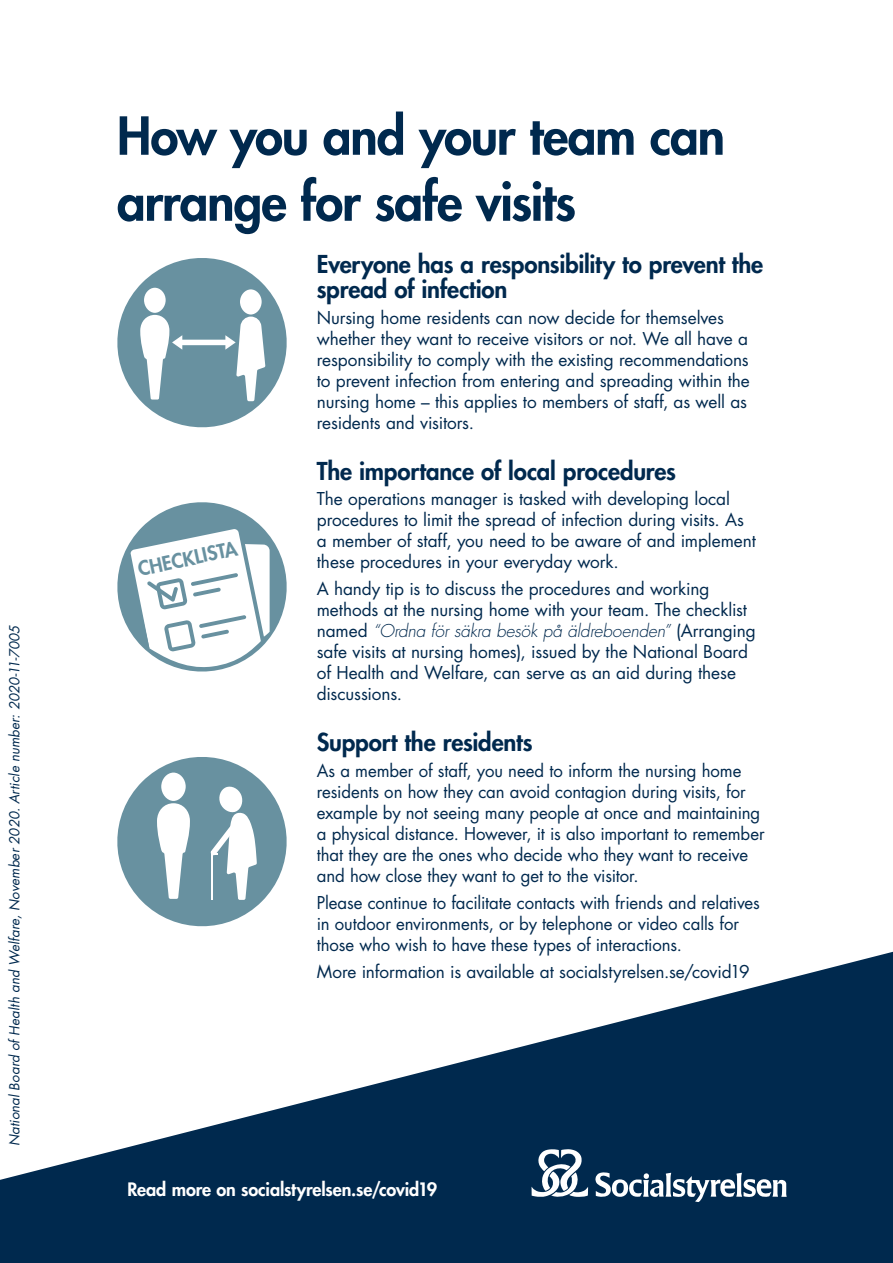
<style>
.page{position:relative;width:893px;height:1263px;background:#fff}
.page>*{position:absolute;margin:0;border:0;box-sizing:border-box;transform-origin:0 0}
.t1{font:800 51px/66px "Futura Std";letter-spacing:-.025em;color:#00294e}
.t2{font:800 24px/25.5px "Futura Std";letter-spacing:-.005em;color:#00294e}
.t3{font:800 19.35px "Futura Std";color:#6891a0}
.t4{font:800 18px "Futura Std";letter-spacing:-.005em;color:#fff}
.t5{font:17.25px/21px "Futura Std";letter-spacing:-.005em;color:#00294e}
.t6{font:italic 13.5px "Futura Std";color:#00294e}
.s1{font-weight:300;font-style:italic}
</style>
<div class="page">
<svg style="left:0;top:952px;width:893px;height:311px;fill:#00294e"></svg>
<svg style="left:531px;top:1149px;width:57px;height:48px"></svg>
<svg style="left:595px;top:1172px;width:192px;height:30px"></svg>
<svg style="left:117px;top:502px;width:170px;height:170px"></svg>
<svg style="left:117px;top:757px;width:170px;height:169px"></svg>
<svg style="left:117px;top:258px;width:170px;height:169px"></svg>
<p class="t6" style="left:6px;top:1146px;width:523px;rotate:-90deg">National Board of Health and Welfare, November 2020. Article number: 2020-11-7005</p>
<h1 class="t1" style="left:117px;top:103px;width:610px">How you and your team can arrange for safe visits</h1>
<h2 class="t2" style="left:317px;top:251px;width:448px">Everyone has a responsibility to prevent the spread of infection</h2>
<p class="t5" style="left:317px;top:307px;width:434px">Nursing home residents can now decide for themselves whether they want to receive visitors or not. We all have a responsibility to comply with the existing recommendations to prevent infection from entering and spreading within the nursing home – this applies to members of staff, as well as residents and visitors.</p>
<h2 class="t2" style="left:317px;top:458px;width:361px">The importance of local procedures</h2>
<p class="t5" style="left:317px;top:488px;width:440px">The operations manager is tasked with developing local procedures to limit the spread of infection during visits. As a member of staff, you need to be aware of and implement these procedures in your everyday work.</p>
<p class="t5" style="left:317px;top:579px;width:440px">A handy tip is to discuss the procedures and working methods at the nursing home with your team. The checklist named <span class="s1">“Ordna för säkra besök på äldreboenden”</span> (Arranging safe visits at nursing homes), issued by the National Board of Health and Welfare, can serve as an aid during these discussions.</p>
<h2 class="t2" style="left:317px;top:730px;width:217px">Support the residents</h2>
<p class="t5" style="left:317px;top:760px;width:449px">As a member of staff, you need to inform the nursing home residents on how they can avoid contagion during visits, for example by not seeing many people at once and maintaining a physical distance. However, it is also important to remember that they are the ones who decide who they want to receive and how close they want to get to the visitor.</p>
<p class="t5" style="left:317px;top:892px;width:445px">Please continue to facilitate contacts with friends and relatives in outdoor environments, or by telephone or video calls for those who wish to have these types of interactions.</p>
<p class="t5" style="left:317px;top:962px;width:435px">More information is available at socialstyrelsen.se/covid19</p>
<p class="t3" style="left:136px;top:557px;width:102px;rotate:-12deg">CHECKLISTA</p>
<p class="t4" style="left:128px;top:1178px;width:311px">Read more on socialstyrelsen.se/covid19</p>
</div>
